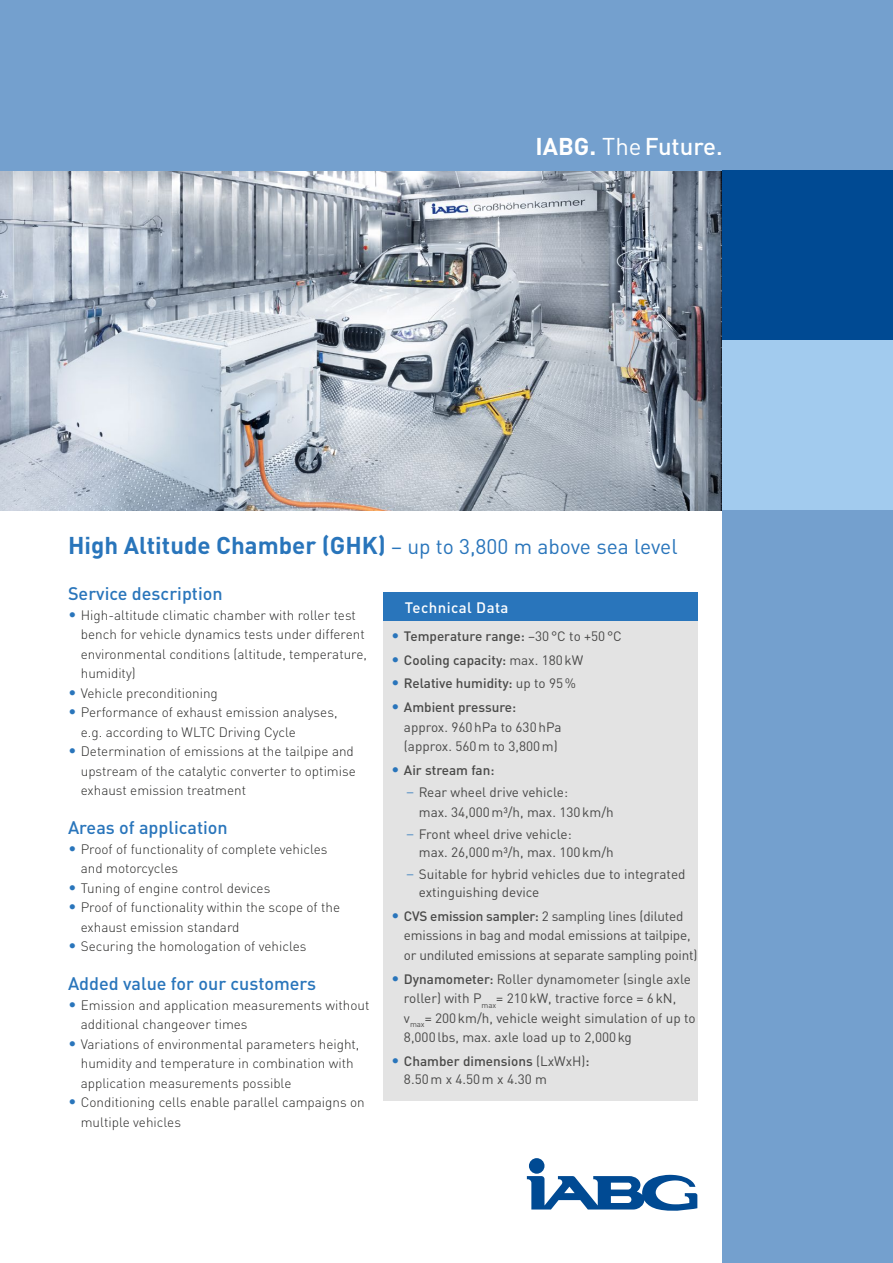
<style>
.page{position:relative;width:893px;height:1263px;background:#fff}
.page>*{position:absolute;margin:0;border:0;box-sizing:border-box;transform-origin:0 0}
.t1{font:700 24px "DINOT";color:#2975bb}
.t2{font:500 24px "DINOT";color:#fff}
.t3{font:500 18px "DINOT";color:#2975bb}
.t4{font:500 15px "DINOT";letter-spacing:.03em;color:#fff}
.t5{font:300 13.5px/19.5px "DINOT";color:#282827}
.t6{font:13.5px/19.5px "DINOT";color:#494948}
.t7{font:500 13.5px "DINOT";color:#494948}
.s1{font-weight:700}
.s2{font-weight:400}
.s3{font-weight:400;font-size:21px}
.s4{font-size:15.75px;color:#2975bb}
.s5{font-weight:300;font-size:15.75px;color:#2975bb}
.s6{font-weight:500}
</style>
<div class="page">
<img style="left:0;top:170px;width:723px;height:340px">
<div style="left:383px;top:592px;width:314px;height:30px;background:#2975bb"></div>
<div style="left:383px;top:622px;width:314px;height:479px;background:#e3e3e3"></div>
<div style="left:0;top:0;width:893px;height:170px;background:#74a0ce"></div>
<div style="left:723px;top:170px;width:170px;height:170px;background:#004a93"></div>
<div style="left:723px;top:340px;width:170px;height:170px;background:#a2cbee"></div>
<div style="left:723px;top:510px;width:170px;height:753px;background:#74a0ce"></div>
<div style="left:529px;top:1158px;width:15px;height:16px;background:#004a93;border-radius:50%"></div>
<svg style="left:526px;top:1175px;width:171px;height:36px"></svg>
<h1 class="t2" style="left:535px;top:131px;width:189px"><span class="s1">IABG.</span> <span class="s2">The</span> Future.</h1>
<h1 class="t1" style="left:68px;top:530px;width:611px">High Altitude Chamber (GHK) <span class="s3">– up to 3,800 m above sea level</span></h1>
<h2 class="t3" style="left:68px;top:582px;width:156px">Service description</h2>
<p class="t5" style="left:81px;top:605px;width:288px;text-indent:-13px"><span class="s4">•</span> High-altitude climatic chamber with roller test bench for vehicle dynamics tests under different environmental conditions (altitude, temperature, humidity)</p>
<p class="t5" style="left:68px;top:683px;width:151px"><span class="s4">•</span> Vehicle preconditioning</p>
<p class="t5" style="left:81px;top:702px;width:258px;text-indent:-13px"><span class="s4">•</span> Performance of exhaust emission analyses, e.g. according to WLTC Driving Cycle</p>
<p class="t5" style="left:81px;top:741px;width:277px;text-indent:-13px"><span class="s4">•</span> Determination of emissions at the tailpipe and upstream of the catalytic converter to optimise exhaust emission treatment</p>
<h2 class="t3" style="left:68px;top:816px;width:161px">Areas of application</h2>
<p class="t5" style="left:81px;top:839px;width:248px;text-indent:-13px"><span class="s4">•</span> Proof of functionality of complete vehicles and motorcycles</p>
<p class="t5" style="left:68px;top:878px;width:204px"><span class="s4">•</span> Tuning of engine control devices</p>
<p class="t5" style="left:81px;top:897px;width:261px;text-indent:-13px"><span class="s4">•</span> Proof of functionality within the scope of the exhaust emission standard</p>
<p class="t5" style="left:68px;top:936px;width:240px"><span class="s4">•</span> Securing the homologation of vehicles</p>
<h2 class="t3" style="left:68px;top:972px;width:250px">Added value for our customers</h2>
<p class="t5" style="left:81px;top:995px;width:290px;text-indent:-13px"><span class="s4">•</span> Emission and application measurements without additional changeover times</p>
<p class="t5" style="left:81px;top:1034px;width:280px;text-indent:-13px"><span class="s4">•</span> Variations of environmental parameters height, humidity and temperature in combination with application measurements possible</p>
<p class="t5" style="left:81px;top:1092px;width:286px;text-indent:-13px"><span class="s4">•</span> Conditioning cells enable parallel campaigns on multiple vehicles</p>
<p class="t4" style="left:405px;top:598px;width:105px">Technical Data</p>
<p class="t7" style="left:391px;top:627px;width:232px"><span class="s5">•</span> Temperature range: <span class="s2">–30 °C to +50 °C</span></p>
<p class="t7" style="left:391px;top:651px;width:194px"><span class="s5">•</span> Cooling capacity: <span class="s2">max. 180 kW</span></p>
<p class="t7" style="left:391px;top:675px;width:186px"><span class="s5">•</span> Relative humidity: <span class="s2">up to 95 %</span></p>
<p class="t6" style="left:404px;top:697px;width:159px;text-indent:-13px"><span class="s5">•</span> <span class="s6">Ambient pressure: </span>approx. 960 hPa to 630 hPa (approx. 560 m to 3,800 m)</p>
<p class="t7" style="left:391px;top:761px;width:105px"><span class="s5">•</span> Air stream fan:</p>
<p class="t6" style="left:419px;top:782px;width:196px;text-indent:-13px"><span class="s5">–</span> Rear wheel drive vehicle:<br>max. 34,000m3/h, max. 130km/h</p>
<p class="t6" style="left:419px;top:825px;width:196px;line-height:18px;text-indent:-13px"><span class="s5">–</span> Front wheel drive vehicle:<br>max. 26,000 m3/h, max. 100 km/h</p>
<p class="t6" style="left:419px;top:865px;width:268px;line-height:18px;text-indent:-13px"><span class="s5">–</span> Suitable for hybrid vehicles due to integrated extinguishing device</p>
<p class="t6" style="left:404px;top:906px;width:295px;text-indent:-13px"><span class="s5">•</span> <span class="s6">CVS emission sampler:</span> 2 sampling lines (diluted emissions in bag and modal emissions at tailpipe, or undiluted emissions at separate sampling point)</p>
<p class="t6" style="left:404px;top:969px;width:293px;text-indent:-13px"><span class="s5">•</span> <span class="s6">Dynamometer:</span> Roller dynamometer (single axle roller) with P<sub>max</sub>= 210 kW, tractive force = 6 kN, v<sub>max</sub>= 200 km/h, vehicle weight simulation of up to 8,000 lbs, max. axle load up to 2,000 kg</p>
<p class="t6" style="left:404px;top:1052px;width:187px;line-height:18px;text-indent:-13px"><span class="s5">•</span> <span class="s6">Chamber dimensions</span> (LxWxH)<span class="s6">:<br></span>8.50 m x 4.50 m x 4.30 m</p>
</div>
